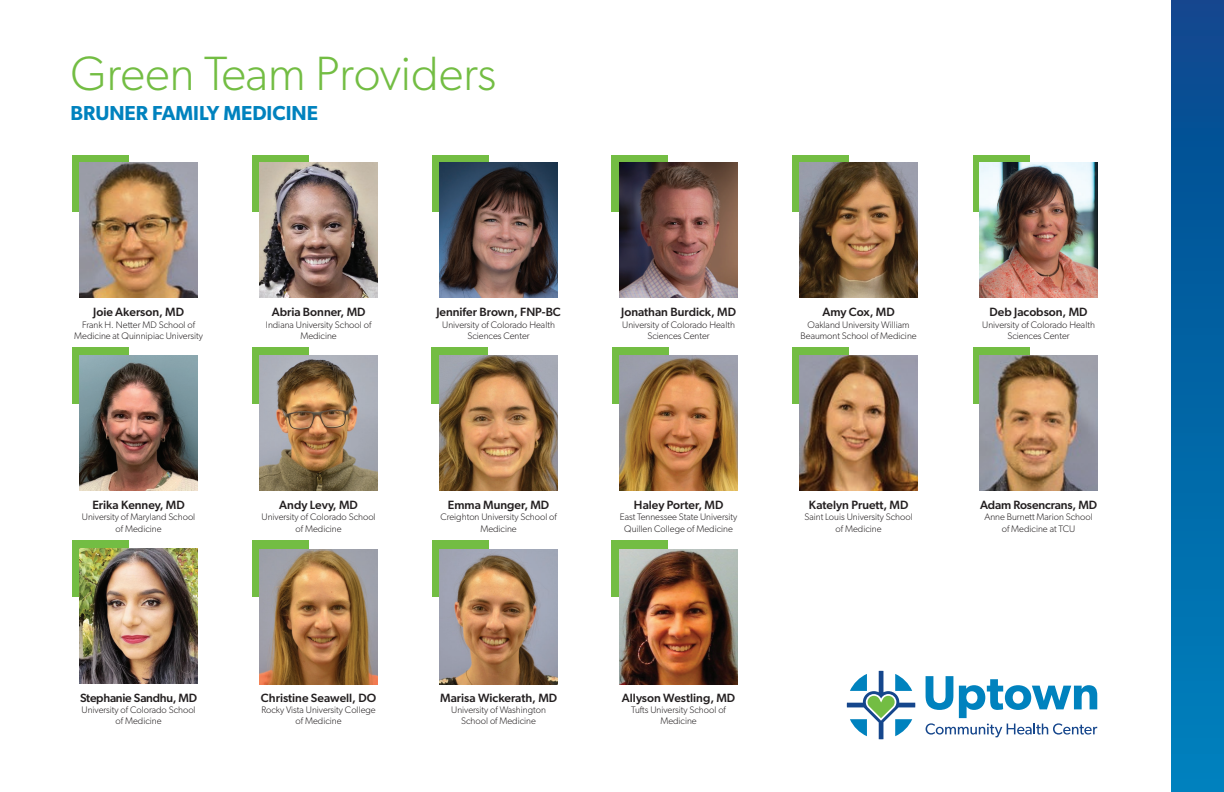
<style>
.page{position:relative;width:1224px;height:792px;background:#fff}
.page>*{position:absolute;margin:0;border:0;box-sizing:border-box;transform-origin:0 0}
.t1{font:300 48.3px "Gibson";color:#73bd43}
.t2{font:600 20.3px "Gibson";color:#0082be}
.t3{font:500 12px "Gibson";color:#231f20}
.t4{font:500 12px "Gibson";letter-spacing:-.02em;color:#231f20}
.t5{font:300 9.5px/11.4px "Gibson";color:#231f20;text-align:center}
</style>
<div class="page">
<svg style="left:73px;top:156px;width:56px;height:56px"></svg>
<div style="left:432px;top:156px;width:56px;height:56px;background:#73bd43"></div>
<div style="left:611px;top:156px;width:57px;height:56px;background:#73bd43"></div>
<div style="left:252px;top:156px;width:56px;height:56px;background:#73bd43"></div>
<svg style="left:793px;top:156px;width:56px;height:56px"></svg>
<svg style="left:973px;top:156px;width:56px;height:56px"></svg>
<div style="left:73px;top:348px;width:56px;height:56px;background:#73bd43"></div>
<div style="left:73px;top:540px;width:56px;height:57px;background:#73bd43"></div>
<div style="left:252px;top:348px;width:56px;height:56px;background:#73bd43"></div>
<div style="left:431px;top:348px;width:57px;height:56px;background:#73bd43"></div>
<div style="left:612px;top:348px;width:56px;height:56px;background:#73bd43"></div>
<div style="left:793px;top:348px;width:56px;height:56px;background:#73bd43"></div>
<div style="left:973px;top:348px;width:56px;height:56px;background:#73bd43"></div>
<div style="left:253px;top:540px;width:56px;height:56px;background:#73bd43"></div>
<div style="left:432px;top:540px;width:56px;height:56px;background:#73bd43"></div>
<div style="left:611px;top:540px;width:57px;height:56px;background:#73bd43"></div>
<div style="left:1171px;top:0;width:53px;height:792px;background:linear-gradient(to bottom,#08478e,#0082bd)"></div>
<svg style="left:847px;top:671px;width:68px;height:68px"></svg>
<svg style="left:926px;top:676px;width:171px;height:61px"></svg>
<img style="left:80px;top:163px;width:117px;height:135px">
<img style="left:80px;top:356px;width:117px;height:135px">
<img style="left:80px;top:548px;width:117px;height:135px">
<img style="left:260px;top:549px;width:117px;height:135px">
<img style="left:440px;top:163px;width:117px;height:135px">
<img style="left:260px;top:356px;width:117px;height:135px">
<img style="left:440px;top:549px;width:117px;height:135px">
<img style="left:620px;top:163px;width:117px;height:135px">
<img style="left:440px;top:356px;width:117px;height:135px">
<img style="left:620px;top:549px;width:117px;height:135px">
<img style="left:260px;top:163px;width:117px;height:135px">
<img style="left:620px;top:356px;width:117px;height:135px">
<img style="left:800px;top:163px;width:117px;height:135px">
<img style="left:800px;top:356px;width:117px;height:135px">
<img style="left:980px;top:163px;width:117px;height:135px">
<img style="left:980px;top:356px;width:117px;height:135px">
<h1 class="t1" style="left:71px;top:45px;width:427px">Green Team Providers</h1>
<h2 class="t2" style="left:71px;top:101px;width:249px">BRUNER FAMILY MEDICINE</h2>
<p class="t3" style="left:93px;top:305px;width:92px">Joie Akerson, MD</p>
<p class="t5" style="left:74px;top:319px;width:130px">Frank H. Netter MD School of<br>Medicine at Quinnipiac University</p>
<p class="t3" style="left:272px;top:305px;width:95px">Abria Bonner, MD</p>
<p class="t5" style="left:266px;top:319px;width:107px">Indiana University School of<br>Medicine</p>
<p class="t3" style="left:436px;top:305px;width:126px">Jennifer Brown, FNP-BC</p>
<p class="t5" style="left:442px;top:319px;width:114px">University of Colorado Health<br>Sciences Center</p>
<p class="t3" style="left:621px;top:305px;width:116px">Jonathan Burdick, MD</p>
<p class="t5" style="left:622px;top:319px;width:114px">University of Colorado Health<br>Sciences Center</p>
<p class="t3" style="left:822px;top:305px;width:74px">Amy Cox, MD</p>
<p class="t5" style="left:801px;top:319px;width:118px">Oakland University William<br>Beaumont School of Medicine</p>
<p class="t3" style="left:990px;top:305px;width:99px">Deb Jacobson, MD</p>
<p class="t5" style="left:982px;top:319px;width:114px">University of Colorado Health<br>Sciences Center</p>
<p class="t3" style="left:92px;top:498px;width:94px">Erika Kenney, MD</p>
<p class="t5" style="left:82px;top:511px;width:115px">University of Maryland School of Medicine</p>
<p class="t3" style="left:279px;top:498px;width:80px">Andy Levy, MD</p>
<p class="t5" style="left:262px;top:511px;width:116px">University of Colorado School of Medicine</p>
<p class="t3" style="left:448px;top:498px;width:103px">Emma Munger, MD</p>
<p class="t5" style="left:440px;top:511px;width:118px">Creighton University School of<br>Medicine</p>
<p class="t3" style="left:634px;top:498px;width:91px">Haley Porter, MD</p>
<p class="t5" style="left:620px;top:511px;width:119px">East Tennessee State University<br>Quillen College of Medicine</p>
<p class="t3" style="left:809px;top:498px;width:101px">Katelyn Pruett, MD</p>
<p class="t5" style="left:804px;top:511px;width:110px">Saint Louis University School of Medicine</p>
<p class="t3" style="left:980px;top:498px;width:118px">Adam Rosencrans, MD</p>
<p class="t5" style="left:984px;top:511px;width:110px">Anne Burnett Marion School of Medicine at TCU</p>
<p class="t4" style="left:80px;top:690px;width:119px">Stephanie Sandhu, MD</p>
<p class="t5" style="left:82px;top:704px;width:116px">University of Colorado School of Medicine</p>
<p class="t3" style="left:261px;top:690px;width:117px">Christine Seawell, DO</p>
<p class="t5" style="left:261px;top:704px;width:116px">Rocky Vista University College of Medicine</p>
<p class="t3" style="left:440px;top:690px;width:119px">Marisa Wickerath, MD</p>
<p class="t5" style="left:451px;top:704px;width:96px">University of Washington<br>School of Medicine</p>
<p class="t3" style="left:622px;top:690px;width:115px">Allyson Westling, MD</p>
<p class="t5" style="left:631px;top:704px;width:96px">Tufts University School of<br>Medicine</p>
</div>
